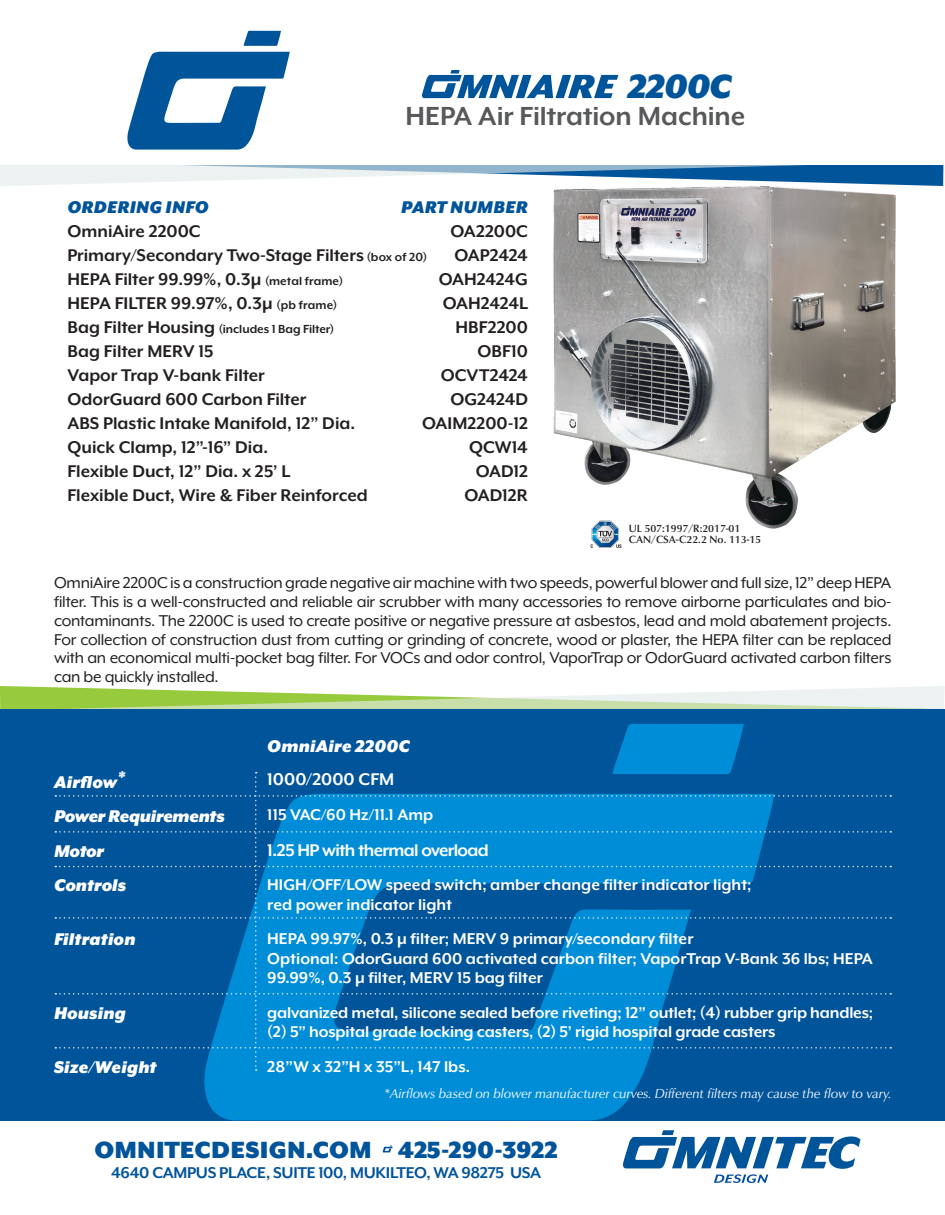
<style>
.page{position:relative;width:945px;height:1215px;background:#fff}
.page>*{position:absolute;margin:0;border:0;box-sizing:border-box;transform-origin:0 0}
.t1{font:italic 900 38.7px "Mr Eaves XL Mod OT";letter-spacing:-.03em;color:#00549a}
.t2{font:700 30.15px "Mr Eaves XL Mod OT";letter-spacing:-.005em;color:#58595b}
.t3{font:900 27px "Mr Eaves XL Mod OT";letter-spacing:.005em;color:#00549a}
.t4{font:700 19.5px "Mr Eaves XL Mod OT";color:#231f20}
.t5{font:italic 900 19.5px "Mr Eaves XL Mod OT";color:#fff}
.t6{font:700 19.5px "Mr Eaves XL Mod OT";letter-spacing:-.03em;color:#fff}
.t7{font:italic 900 19.5px "Mr Eaves XL Mod OT";letter-spacing:.01em;color:#00549a}
.t8{font:italic 900 19.5px "Mr Eaves XL Mod OT";letter-spacing:-.02em;color:#fff}
.t9{font:700 19.5px "Mr Eaves XL Mod OT";color:#fff}
.t10{font:18px/18.8px "Mr Eaves XL Mod OT";letter-spacing:-.015em;color:#231f20;text-align:justify}
.t11{font:700 18px/19.5px "Mr Eaves XL Mod OT";color:#fff}
.t12{font:700 18px "Mr Eaves XL Mod OT";letter-spacing:-.02em;color:#00549a}
.t13{font:italic 13.5px "Classico URW";color:#fff}
.t14{font:700 13.5px "Mr Eaves XL Mod OT";color:#231f20}
.t15{font:500 10.8px/10.8px "Classico URW";color:#231f20}
.s1{font-size:13.5px}
.s2{font-size:19.5px}
</style>
<div class="page">
<div style="left:0;top:709px;width:945px;height:411px;background:#00549a"></div>
<img style="left:553px;top:186px;width:343px;height:343px">
<svg style="left:591px;top:521px;width:30px;height:27px"></svg>
<div style="left:204px;top:1071px;width:440px;height:49px;background:#008dd7"></div>
<svg style="left:0;top:686px;width:945px;height:385px"></svg>
<svg style="left:244px;top:31px;width:37px;height:15px"></svg>
<svg style="left:383px;top:1146px;width:10px;height:6px"></svg>
<svg style="left:0;top:52px;width:944px;height:134px"></svg>
<svg style="left:623px;top:1130px;width:238px;height:53px"></svg>
<p class="t1" style="left:628px;top:67px;width:105px">2200C</p>
<p class="t2" style="left:405px;top:101px;width:341px">HEPA Air Filtration Machine</p>
<p class="t7" style="left:68px;top:197px;width:143px">ORDERING INFO</p>
<p class="t7" style="left:401px;top:197px;width:128px">PART NUMBER</p>
<p class="t4" style="left:68px;top:221px;width:135px">OmniAire 2200C</p>
<p class="t4" style="left:450px;top:221px;width:79px">OA2200C</p>
<p class="t4" style="left:68px;top:245px;width:361px">Primary/Secondary Two-Stage Filters <span class="s1">(box of 20)</span></p>
<p class="t4" style="left:454px;top:245px;width:75px">OAP2424</p>
<p class="t4" style="left:68px;top:269px;width:277px">HEPA Filter 99.99%, 0.3µ <span class="s1">(metal frame)</span></p>
<p class="t4" style="left:439px;top:269px;width:91px">OAH2424G</p>
<p class="t4" style="left:68px;top:293px;width:271px">HEPA FILTER 99.97%, 0.3µ <span class="s1">(pb frame)</span></p>
<p class="t4" style="left:443px;top:293px;width:87px">OAH2424L</p>
<p class="t14" style="left:68px;top:322px;width:268px"><span class="s2">Bag Filter Housing</span> (includes 1 Bag Filter)</p>
<p class="t4" style="left:455px;top:317px;width:74px">HBF2200</p>
<p class="t4" style="left:68px;top:341px;width:148px">Bag Filter MERV 15</p>
<p class="t4" style="left:478px;top:341px;width:52px">OBF10</p>
<p class="t4" style="left:68px;top:365px;width:199px">Vapor Trap V-bank Filter</p>
<p class="t4" style="left:441px;top:365px;width:89px">OCVT2424</p>
<p class="t4" style="left:68px;top:389px;width:240px">OdorGuard 600 Carbon Filter</p>
<p class="t4" style="left:451px;top:389px;width:79px">OG2424D</p>
<p class="t4" style="left:68px;top:413px;width:289px">ABS Plastic Intake Manifold, 12” Dia.</p>
<p class="t4" style="left:422px;top:413px;width:107px">OAIM2200-12</p>
<p class="t4" style="left:68px;top:437px;width:202px">Quick Clamp, 12”-16” Dia.</p>
<p class="t4" style="left:469px;top:437px;width:60px">QCW14</p>
<p class="t4" style="left:68px;top:461px;width:224px">Flexible Duct, 12” Dia. x 25’ L</p>
<p class="t4" style="left:476px;top:461px;width:54px">OAD12</p>
<p class="t4" style="left:68px;top:485px;width:302px">Flexible Duct, Wire &amp; Fiber Reinforced</p>
<p class="t4" style="left:465px;top:485px;width:65px">OAD12R</p>
<p class="t15" style="left:629px;top:523px;width:134px">UL 507:1997/R:2017-01<br>CAN/CSA-C22.2 No. 113-15</p>
<p class="t10" style="left:54px;top:574px;width:839px">OmniAire 2200C is a construction grade negative air machine with two speeds, powerful blower and full size, 12” deep HEPA filter. This is a well-constructed and reliable air scrubber with many accessories to remove airborne particulates and bio&shy;contaminants. The 2200C is used to create positive or negative pressure at asbestos, lead and mold abatement projects.<br>For collection of construction dust from cutting or grinding of concrete, wood or plaster, the HEPA filter can be replaced with an economical multi-pocket bag filter. For VOCs and odor control, VaporTrap or OdorGuard activated carbon filters can be quickly installed.</p>
<p class="t5" style="left:54px;top:772px;width:73px">Airflow*</p>
<p class="t8" style="left:54px;top:806px;width:172px">Power Requirements</p>
<p class="t5" style="left:54px;top:841px;width:52px">Motor</p>
<p class="t5" style="left:54px;top:875px;width:74px">Controls</p>
<p class="t5" style="left:54px;top:929px;width:83px">Filtration</p>
<p class="t5" style="left:54px;top:1003px;width:73px">Housing</p>
<p class="t5" style="left:54px;top:1057px;width:104px">Size/Weight</p>
<p class="t5" style="left:267px;top:737px;width:144px">OmniAire 2200C</p>
<p class="t9" style="left:267px;top:770px;width:129px">1000/2000 CFM</p>
<p class="t11" style="left:267px;top:805px;width:167px">115 VAC/60 Hz/11.1 Amp</p>
<p class="t6" style="left:267px;top:840px;width:223px">1.25 HP with thermal overload</p>
<p class="t11" style="left:267px;top:875px;width:486px">HIGH/OFF/LOW speed switch; amber change filter indicator light;</p>
<p class="t11" style="left:267px;top:895px;width:186px">red power indicator light</p>
<p class="t11" style="left:267px;top:929px;width:428px">HEPA 99.97%, 0.3 μ filter; MERV 9 primary/secondary filter</p>
<p class="t11" style="left:267px;top:949px;width:607px">Optional: OdorGuard 600 activated carbon filter; VaporTrap V-Bank 36 lbs; HEPA<br>99.99%, 0.3 µ filter, MERV 15 bag filter</p>
<p class="t11" style="left:267px;top:1003px;width:607px">galvanized metal, silicone sealed before riveting; 12” outlet; (4) rubber grip handles; (2) 5” hospital grade locking casters, (2) 5’ rigid hospital grade casters</p>
<p class="t11" style="left:267px;top:1057px;width:204px">28”W x 32”H x 35”L, 147 lbs.</p>
<p class="t13" style="left:384px;top:1083px;width:509px">*Airflows based on blower manufacturer curves. Different filters may cause the flow to vary.</p>
<p class="t3" style="left:94px;top:1137px;width:465px">OMNITECDESIGN.COM 425-290-3922</p>
<p class="t12" style="left:111px;top:1163px;width:432px">4640 CAMPUS PLACE, SUITE 100, MUKILTEO, WA 98275 USA</p>
</div>
